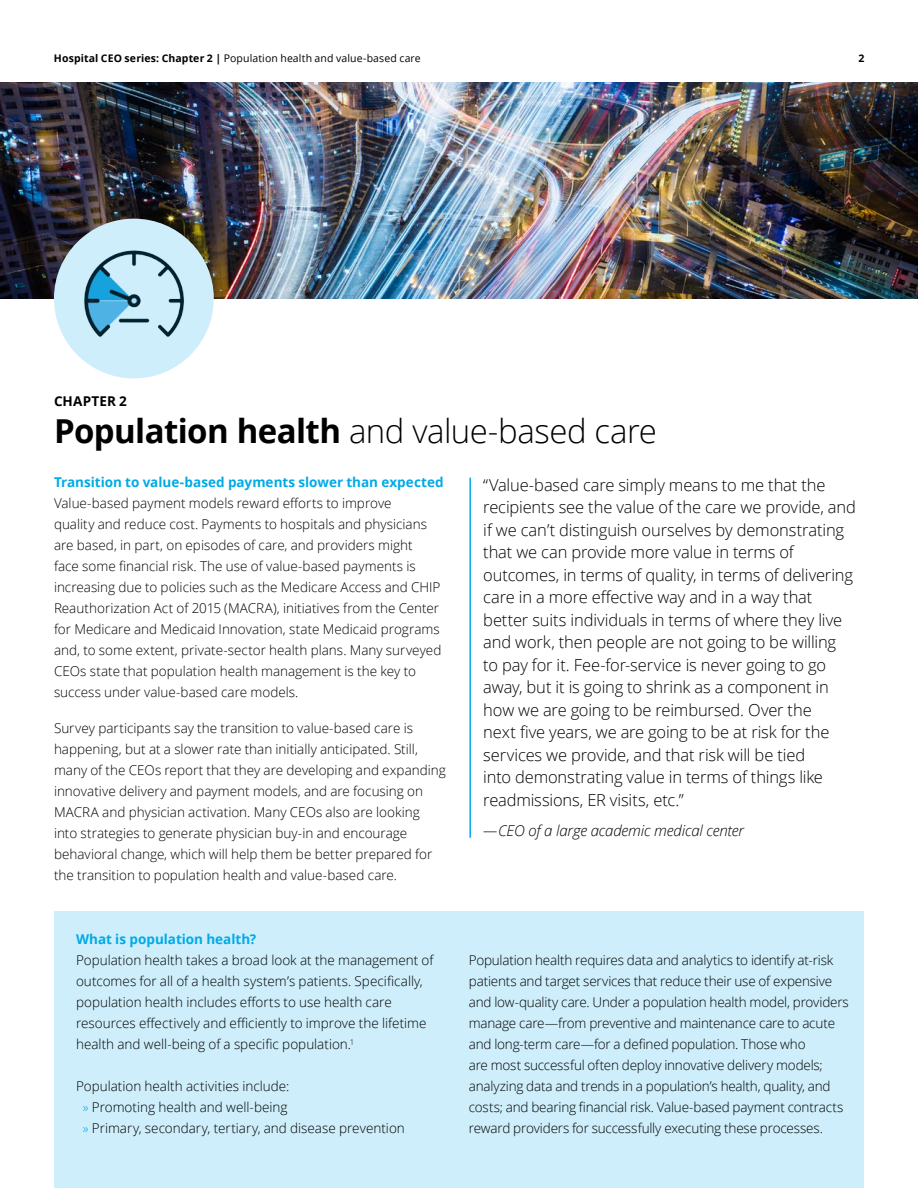
<style>
.page{position:relative;width:918px;height:1188px;background:#fff}
.page>*{position:absolute;margin:0;border:0;box-sizing:border-box;transform-origin:0 0}
.t1{font:300 33px "Open Sans";letter-spacing:-.02em;color:#000}
.t2{font:300 16.5px/22.5px "Open Sans";letter-spacing:-.01em;color:#000}
.t3{font:italic 300 15px "Open Sans";letter-spacing:-.01em;color:#000}
.t4{font:300 13.5px/21px "Open Sans";color:#000}
.t5{font:700 13.5px "Open Sans";color:#00aae7}
.t6{font:700 13.5px "Open Sans";letter-spacing:.015em;color:#000}
.t7{font:10.5px "Open Sans";letter-spacing:.01em;color:#000}
.t8{font:700 10.5px "Open Sans";color:#000}
.s1{font-weight:700}
.s2{color:#00aae7}
</style>
<div class="page">
<img style="left:0;top:83px;width:918px;height:216px">
<img style="left:63px;top:223px;width:142px;height:141px">
<div style="left:54px;top:911px;width:810px;height:277px;background:#cdeefa"></div>
<hr style="left:469px;top:478px;width:2px;height:360px;background:#00aae7">
<svg style="left:54px;top:219px;width:160px;height:159px;background:#b3dae9"></svg>
<p class="t7" style="left:54px;top:51px;width:368px"><span class="s1">Hospital CEO series: Chapter 2 |</span> Population health and value-based care</p>
<p class="t6" style="left:54px;top:392px;width:74px">CHAPTER 2</p>
<h1 class="t1" style="left:54px;top:409px;width:604px"><span class="s1">Population health</span> and value-based care</h1>
<p class="t8" style="left:858px;top:51px;width:7px">2</p>
<p class="t5" style="left:54px;top:473px;width:391px">Transition to value-based payments slower than expected</p>
<p class="t4" style="left:54px;top:493px;width:389px">Value-based payment models reward efforts to improve<br>quality and reduce cost. Payments to hospitals and physicians are based, in part, on episodes of care, and providers might<br>face some financial risk. The use of value-based payments is increasing due to policies such as the Medicare Access and CHIP Reauthorization Act of 2015 (MACRA), initiatives from the Center for Medicare and Medicaid Innovation, state Medicaid programs and, to some extent, private-sector health plans. Many surveyed CEOs state that population health management is the key to success under value-based care models.</p>
<p class="t4" style="left:54px;top:718px;width:393px">Survey participants say the transition to value-based care is happening, but at a slower rate than initially anticipated. Still, many of the CEOs report that they are developing and expanding innovative delivery and payment models, and are focusing on MACRA and physician activation. Many CEOs also are looking into strategies to generate physician buy-in and encourage behavioral change, which will help them be better prepared for the transition to population health and value-based care.</p>
<p class="t5" style="left:76px;top:930px;width:182px">What is population health?</p>
<p class="t4" style="left:76px;top:949px;width:359px">Population health takes a broad look at the management of outcomes for all of a health system’s patients. Specifically, population health includes efforts to use health care resources effectively and efficiently to improve the lifetime health and well-being of a specific population.<sup>1</sup></p>
<p class="t4" style="left:83px;top:1075px;width:324px;text-indent:-7px">Population health activities include:<br><span class="s2">»</span> Promoting health and well-being<br><span class="s2">»</span> Primary, secondary, tertiary, and disease prevention</p>
<p class="t2" style="left:483px;top:473px;width:374px">“Value-based care simply means to me that the recipients see the value of the care we provide, and if we can’t distinguish ourselves by demonstrating that we can provide more value in terms of outcomes, in terms of quality, in terms of delivering care in a more effective way and in a way that better suits individuals in terms of where they live and work, then people are not going to be willing<br>to pay for it. Fee-for-service is never going to go away, but it is going to shrink as a component in how we are going to be reimbursed. Over the<br>next five years, we are going to be at risk for the services we provide, and that risk will be tied<br>into demonstrating value in terms of things like readmissions, ER visits, etc.”</p>
<p class="t3" style="left:483px;top:820px;width:262px">—CEO of a large academic medical center</p>
<p class="t4" style="left:469px;top:950px;width:382px">Population health requires data and analytics to identify at-risk patients and target services that reduce their use of expensive and low-quality care. Under a population health model, providers manage care—from preventive and maintenance care to acute and long-term care—for a defined population. Those who<br>are most successful often deploy innovative delivery models; analyzing data and trends in a population’s health, quality, and costs; and bearing financial risk. Value-based payment contracts reward providers for successfully executing these processes.</p>
</div>
